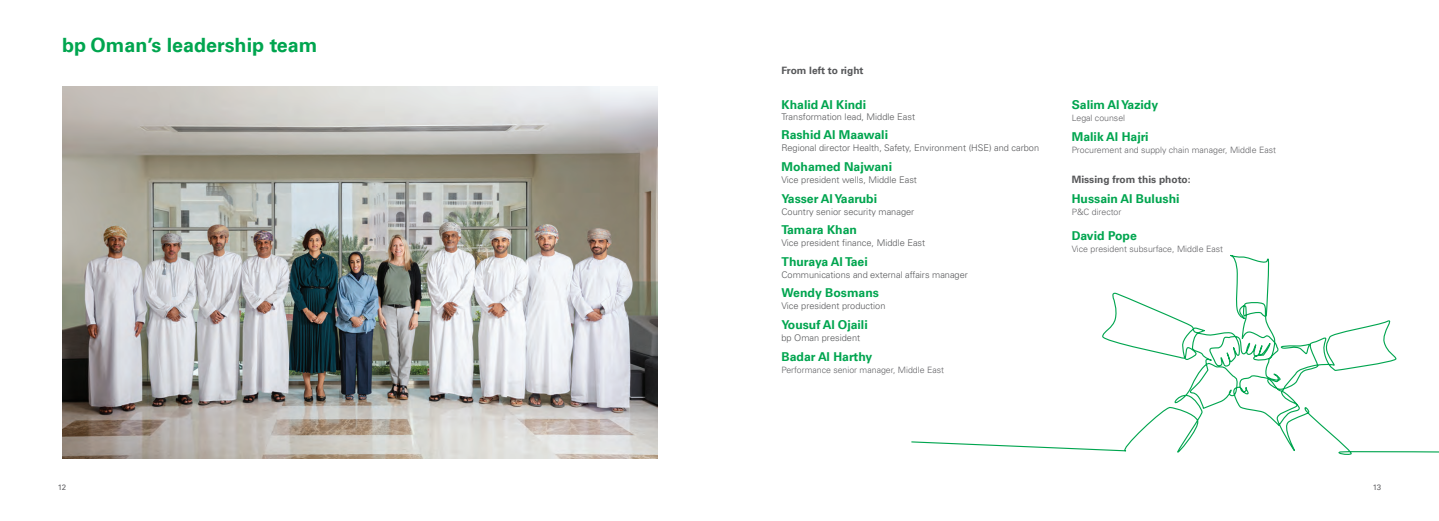
<style>
.page{position:relative;width:1439px;height:521px;background:#fff}
.page>*{position:absolute;margin:0;border:0;box-sizing:border-box;transform-origin:0 0}
.t1{font:700 19.69px "Universfor BP";color:#00a54f}
.t2{font:700 12.25px "Universfor BP";color:#00a54f}
.t3{font:700 10.15px "Universfor BP";color:#57585a}
.t4{font:300 9.19px "Universfor BP";color:#57585a}
.t5{font:300 8.75px "Universfor BP";color:#636366}
.t6{font:7.88px "Universfor BP";color:#636366}
</style>
<div class="page">
<img style="left:62px;top:87px;width:595px;height:372px">
<svg style="left:911px;top:255px;width:528px;height:200px"></svg>
<h1 class="t1" style="left:62px;top:34px;width:257px">bp Oman’s leadership team</h1>
<p class="t6" style="left:58px;top:482px;width:10px">12</p>
<p class="t3" style="left:781px;top:64px;width:83px">From left to right</p>
<h2 class="t2" style="left:781px;top:97px;width:86px">Khalid Al Kindi</h2>
<p class="t4" style="left:781px;top:111px;width:135px">Transformation lead, Middle East</p>
<h2 class="t2" style="left:781px;top:128px;width:108px">Rashid Al Maawali</h2>
<p class="t4" style="left:781px;top:142px;width:259px">Regional director Health, Safety, Environment (HSE) and carbon</p>
<h2 class="t2" style="left:781px;top:159px;width:112px">Mohamed Najwani</h2>
<p class="t4" style="left:781px;top:174px;width:137px">Vice president wells, Middle East</p>
<h2 class="t2" style="left:781px;top:191px;width:97px">Yasser Al Yaarubi</h2>
<p class="t4" style="left:781px;top:206px;width:134px">Country senior security manager</p>
<h2 class="t2" style="left:781px;top:223px;width:77px">Tamara Khan</h2>
<p class="t4" style="left:781px;top:237px;width:145px">Vice president finance, Middle East</p>
<h2 class="t2" style="left:781px;top:254px;width:88px">Thuraya Al Taei</h2>
<p class="t4" style="left:781px;top:269px;width:188px">Communications and external affairs manager</p>
<h2 class="t2" style="left:781px;top:286px;width:99px">Wendy Bosmans</h2>
<p class="t4" style="left:781px;top:300px;width:105px">Vice president production</p>
<h2 class="t2" style="left:781px;top:317px;width:88px">Yousuf Al Ojaili</h2>
<p class="t4" style="left:781px;top:332px;width:80px">bp Oman president</p>
<h2 class="t2" style="left:781px;top:349px;width:92px">Badar Al Harthy</h2>
<p class="t5" style="left:781px;top:364px;width:164px">Performance senior manager, Middle East</p>
<h2 class="t2" style="left:1071px;top:97px;width:88px">Salim Al Yazidy</h2>
<p class="t5" style="left:1071px;top:112px;width:55px">Legal counsel</p>
<h2 class="t2" style="left:1071px;top:129px;width:78px">Malik Al Hajri</h2>
<p class="t5" style="left:1071px;top:144px;width:206px">Procurement and supply chain manager, Middle East</p>
<p class="t3" style="left:1071px;top:173px;width:120px">Missing from this photo:</p>
<h2 class="t2" style="left:1071px;top:191px;width:109px">Hussain Al Bulushi</h2>
<p class="t5" style="left:1071px;top:206px;width:51px">P&amp;C director</p>
<h2 class="t2" style="left:1071px;top:228px;width:66px">David Pope</h2>
<p class="t5" style="left:1071px;top:243px;width:153px">Vice president subsurface, Middle East</p>
<p class="t6" style="left:1372px;top:482px;width:10px">13</p>
</div>
